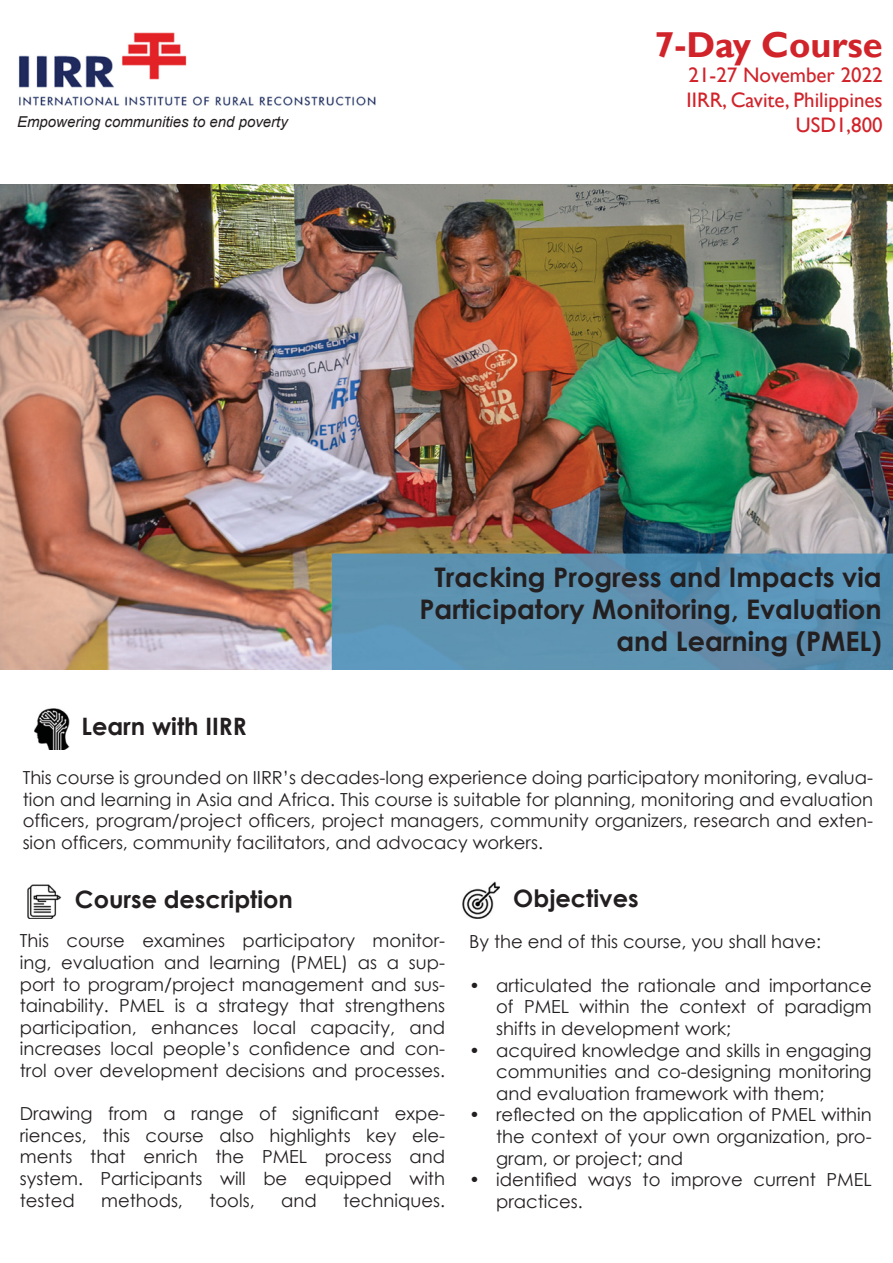
<style>
.page{position:relative;width:893px;height:1263px;background:#fff}
.page>*{position:absolute;margin:0;border:0;box-sizing:border-box;transform-origin:0 0}
.t1{font:700 36px "Gill Sans";color:#d1232a}
.t2{font:700 27px "Century Gothic";color:#231f20}
.t3{font:700 24px "Century Gothic";color:#231f20}
.t4{font:21px "Gill Sans";color:#d1232a}
.t5{font:18px/21.6px "Century Gothic";color:#231f20;text-align:justify}
.t6{font:italic 15px "Arial";color:#231f20}
</style>
<div class="page">
<img style="left:34px;top:708px;width:35px;height:41px">
<img style="left:27px;top:884px;width:35px;height:35px">
<img style="left:462px;top:881px;width:38px;height:38px">
<img style="left:18px;top:32px;width:358px;height:74px">
<img style="left:1px;top:185px;width:892px;height:485px">
<p class="t6" style="left:17px;top:112px;width:272px">Empowering communities to end poverty</p>
<p class="t1" style="left:654px;top:23px;width:230px">7-Day Course</p>
<p class="t4" style="left:689px;top:62px;width:196px">21-27 November 2022</p>
<p class="t4" style="left:686px;top:88px;width:198px">IIRR, Cavite, Philippines</p>
<p class="t4" style="left:796px;top:113px;width:88px">USD1,800</p>
<p class="t2" style="left:434px;top:556px;width:449px">Tracking Progress and Impacts via</p>
<p class="t2" style="left:419px;top:589px;width:464px">Participatory Monitoring, Evaluation</p>
<p class="t2" style="left:616px;top:621px;width:267px">and Learning (PMEL)</p>
<p class="t3" style="left:81px;top:708px;width:167px">Learn with IIRR</p>
<p class="t5" style="left:23px;top:767px;width:852px">This course is grounded on IIRR’s decades-long experience doing participatory monitoring, evalua&shy;tion and learning in Asia and Africa. This course is suitable for planning, monitoring and evaluation officers, program/project officers, project managers, community organizers, research and exten&shy;sion officers, community facilitators, and advocacy workers.</p>
<p class="t3" style="left:75px;top:881px;width:219px">Course description</p>
<p class="t3" style="left:513px;top:880px;width:127px">Objectives</p>
<p class="t5" style="left:20px;top:930px;width:427px">This course examines participatory monitor&shy;ing, evaluation and learning (PMEL) as a sup&shy;port to program/project management and sus&shy;tainability. PMEL is a strategy that strengthens participation, enhances local capacity, and increases local people’s confidence and con&shy;trol over development decisions and processes.</p>
<p class="t5" style="left:20px;top:1103px;width:427px">Drawing from a range of significant expe&shy;riences, this course also highlights key ele&shy;ments that enrich the PMEL process and system. Participants will be equipped with tested</p>
<p class="t5" style="left:469px;top:931px;width:354px">By the end of this course, you shall have:</p>
<p class="t5" style="left:496px;top:974px;width:377px;text-indent:-27px">• articulated the rationale and importance of PMEL within the context of paradigm shifts in development work;</p>
<p class="t5" style="left:496px;top:1039px;width:377px;text-indent:-27px">• acquired knowledge and skills in engaging communities and co-designing monitoring and evaluation framework with them;</p>
<p class="t5" style="left:496px;top:1104px;width:377px;text-indent:-27px">• reflected on the application of PMEL within the context of your own organization, pro&shy;gram, or project; and</p>
<p class="t5" style="left:496px;top:1168px;width:377px;text-indent:-27px">• identified ways to improve current PMEL practices.</p>
<p class="t5" style="left:101px;top:1189px;width:83px">methods,</p>
<p class="t5" style="left:209px;top:1189px;width:47px">tools,</p>
<p class="t5" style="left:281px;top:1189px;width:37px">and</p>
<p class="t5" style="left:343px;top:1189px;width:103px">techniques.</p>
</div>
